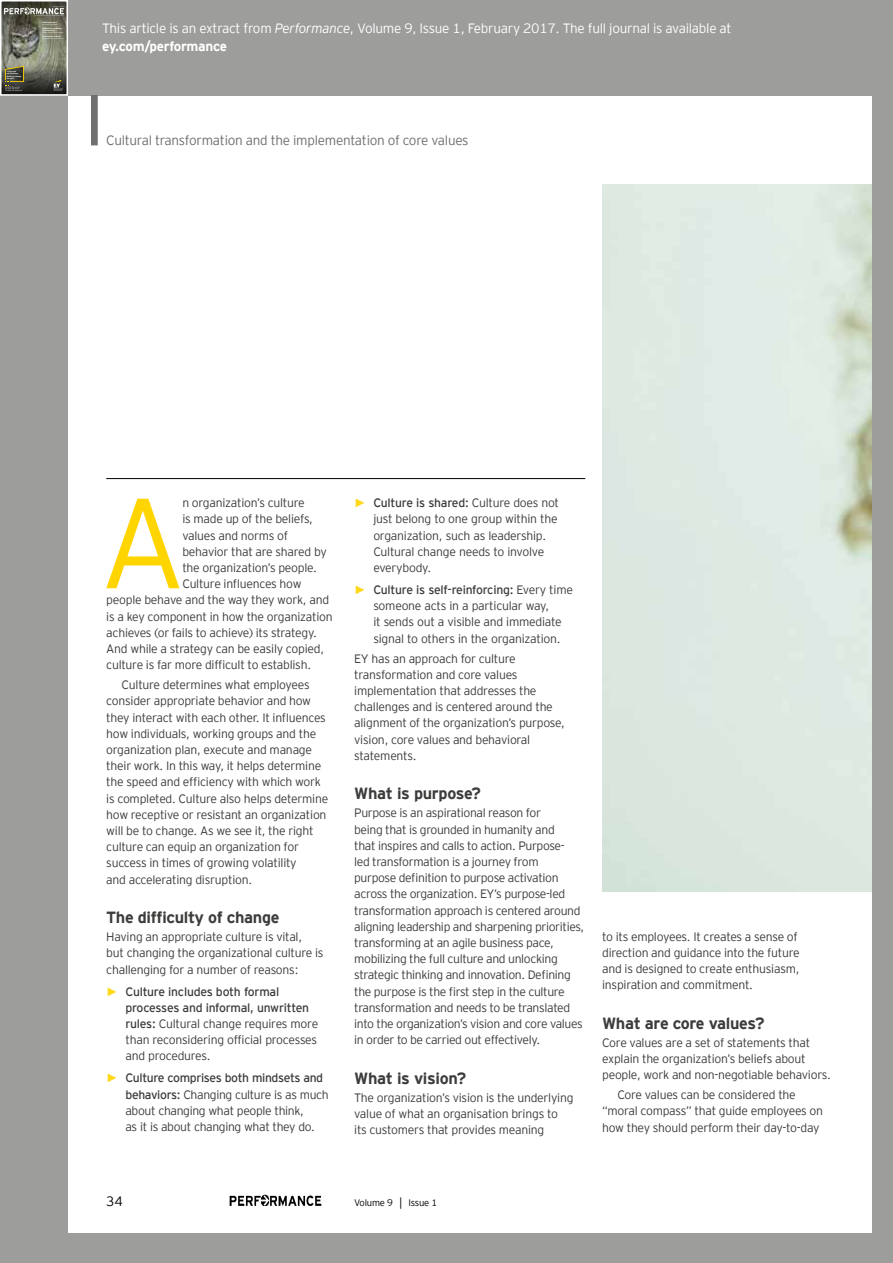
<style>
.page{position:relative;width:893px;height:1263px;background:#9d9d9c}
.page>*{position:absolute;margin:0;border:0;box-sizing:border-box;transform-origin:0 0}
.t1{font:300 127.8px "EY Interstate";color:#ffd500}
.t2{font:700 16.2px "EY Interstate";letter-spacing:-.02em;color:#3c3c3b}
.t3{font:300 13.5px/18px "EY Interstate";letter-spacing:-.02em;color:#fff}
.t4{font:300 13.5px "EY Interstate";letter-spacing:-.02em;color:#706f6f}
.t5{font:300 13.5px "EY Interstate";color:#000}
.t6{font:300 12.15px/16.2px "EY Interstate";letter-spacing:-.02em;color:#3c3c3b}
.t7{font:300 9.45px "EY Interstate";letter-spacing:-.02em;color:#000}
.t8{font:700 1.8px/2.1px "EY Interstate";letter-spacing:-.02em;color:#fff}
.s1{font-style:italic}
.s2{font-weight:700}
.s3{font-family:"Arial";font-weight:400;color:#ffd817}
.s4{font-weight:400}
.s5{font-family:"Times New Roman";font-weight:400}
</style>
<div class="page">
<svg style="left:0;top:0;width:68px;height:96px;background:#757568"></svg>
<div style="left:68px;top:96px;width:804px;height:1136px;background:#fff"></div>
<img style="left:229px;top:1195px;width:93px;height:10px">
<div style="left:91px;top:96px;width:7px;height:49px;background:#706f6f"></div>
<hr style="left:106px;top:478px;width:479px;height:1px;background:#000">
<img style="left:603px;top:185px;width:269px;height:707px">
<p class="t8" style="left:7px;top:71px;width:16px">If you could<br>see the future, would you change the past?</p>
<p class="t8" style="left:42px;top:21px;width:16px">Digital agriculture</p>
<p class="t8" style="left:42px;top:27px;width:21px">Demand-driven planning and forecasting</p>
<p class="t8" style="left:42px;top:35px;width:20px">Activity-based costing</p>
<p class="t3" style="left:102px;top:19px;width:631px">This article is an extract from <span class="s1">Performance</span>, Volume 9, Issue 1, February 2017. The full journal is available at <span class="s2">ey.com/performance</span></p>
<p class="t4" style="left:106px;top:131px;width:364px">Cultural transformation and the implementation of core values</p>
<h1 class="t1" style="left:99px;top:452px;width:88px">A</h1>
<p class="t6" style="left:182px;top:494px;width:124px">n organization’s culture</p>
<p class="t6" style="left:182px;top:510px;width:132px">is made up of the beliefs,</p>
<p class="t6" style="left:182px;top:526px;width:107px">values and norms of</p>
<p class="t6" style="left:182px;top:543px;width:146px">behavior that are shared by</p>
<p class="t6" style="left:182px;top:559px;width:136px">the organization’s people.</p>
<p class="t6" style="left:182px;top:575px;width:121px">Culture influences how</p>
<p class="t6" style="left:106px;top:591px;width:224px">people behave and the way they work, and</p>
<p class="t6" style="left:106px;top:607px;width:228px">is a key component in how the organization</p>
<p class="t6" style="left:106px;top:624px;width:212px">achieves (or fails to achieve) its strategy.</p>
<p class="t6" style="left:106px;top:640px;width:219px">And while a strategy can be easily copied,</p>
<p class="t6" style="left:106px;top:656px;width:206px">culture is far more difficult to establish.</p>
<p class="t6" style="left:106px;top:676px;width:224px;text-indent:15px">Culture determines what employees consider appropriate behavior and how they interact with each other. It influences how individuals, working groups and the organization plan, execute and manage their work. In this way, it helps determine the speed and efficiency with which work is completed. Culture also helps determine how receptive or resistant an organization will be to change. As we see it, the right culture can equip an organization for success in times of growing volatility<br>and accelerating disruption.</p>
<h2 class="t2" style="left:106px;top:906px;width:175px">The difficulty of change</h2>
<p class="t6" style="left:106px;top:928px;width:219px">Having an appropriate culture is vital,<br>but changing the organizational culture is challenging for a number of reasons:</p>
<p class="t6" style="left:125px;top:982px;width:194px;text-indent:-19px"><span class="s3">►</span> <span class="s4">Culture includes both formal processes and informal, unwritten rules:</span> Cultural change requires more than reconsidering official processes and procedures.</p>
<p class="t6" style="left:125px;top:1069px;width:205px;text-indent:-19px"><span class="s3">►</span> <span class="s4">Culture comprises both mindsets and behaviors:</span> Changing culture is as much about changing what people think,<br>as it is about changing what they do.</p>
<p class="t6" style="left:373px;top:494px;width:187px;text-indent:-19px"><span class="s3">►</span> <span class="s4">Culture is shared:</span> Culture does not just belong to one group within the organization, such as leadership.<br>Cultural change needs to involve everybody.</p>
<p class="t6" style="left:373px;top:581px;width:201px;text-indent:-19px"><span class="s3">►</span> <span class="s4">Culture is self-reinforcing:</span> Every time someone acts in a particular way,<br>it sends out a visible and immediate signal to others in the organization.</p>
<p class="t6" style="left:354px;top:649px;width:212px">EY has an approach for culture transformation and core values implementation that addresses the challenges and is centered around the alignment of the organization’s purpose, vision, core values and behavioral statements.</p>
<h2 class="t2" style="left:354px;top:782px;width:128px">What is purpose?</h2>
<p class="t6" style="left:354px;top:804px;width:232px">Purpose is an aspirational reason for<br>being that is grounded in humanity and<br>that inspires and calls to action. Purpose-<br>led transformation is a journey from<br>purpose definition to purpose activation across the organization. EY’s purpose-led transformation approach is centered around aligning leadership and sharpening priorities, transforming at an agile business pace, mobilizing the full culture and unlocking strategic thinking and innovation. Defining the purpose is the first step in the culture transformation and needs to be translated into the organization’s vision and core values in order to be carried out effectively.</p>
<h2 class="t2" style="left:354px;top:1066px;width:113px">What is vision?</h2>
<p class="t6" style="left:354px;top:1088px;width:221px">The organization’s vision is the underlying value of what an organisation brings to its customers that provides meaning</p>
<p class="t6" style="left:602px;top:927px;width:199px">to its employees. It creates a sense of direction and guidance into the future and is designed to create enthusiasm, inspiration and commitment.</p>
<h2 class="t2" style="left:602px;top:1011px;width:164px">What are core values?</h2>
<p class="t6" style="left:602px;top:1034px;width:230px">Core values are a set of statements that explain the organization’s beliefs about people, work and non-negotiable behaviors.</p>
<p class="t6" style="left:602px;top:1086px;width:223px;text-indent:15px">Core values can be considered the “moral compass” that guide employees on how they should perform their day-to-day</p>
<p class="t5" style="left:106px;top:1191px;width:18px">34</p>
<p class="t7" style="left:354px;top:1195px;width:85px">Volume 9 <span class="s5">│</span> Issue 1</p>
</div>
